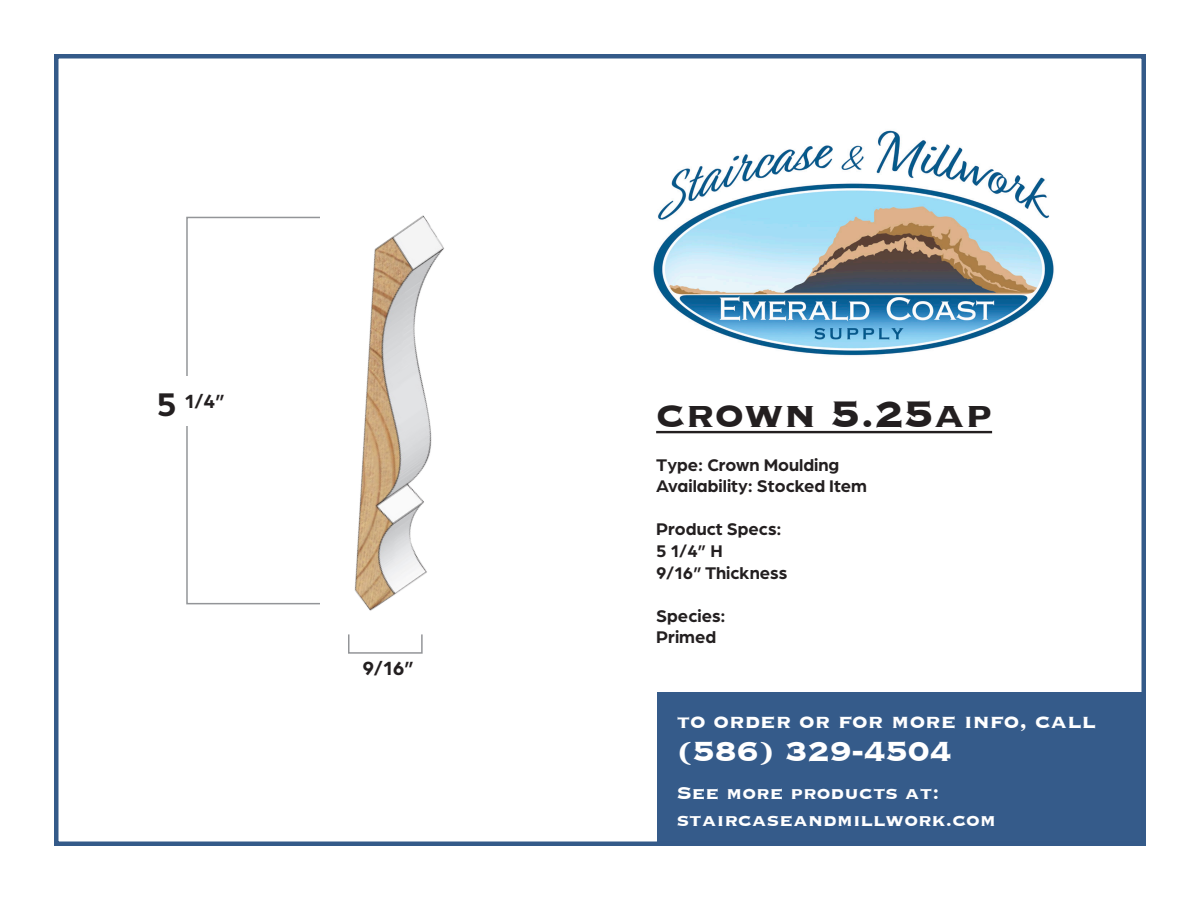
<style>
.page{position:relative;width:1200px;height:900px;background:#fff}
.page>*{position:absolute;margin:0;border:0;box-sizing:border-box;transform-origin:0 0}
.t1{font:700 48px "Copperplate";color:#231f20}
.t2{font:700 36px "Copperplate";color:#fff}
.t3{font:700 25.5px "Copperplate";color:#fff}
.t4{font:700 22.5px "Copperplate";color:#fff}
.t5{font:700 20.4px "Arboria";color:#231f20}
.t6{font:700 18px/21.6px "Arboria";color:#231f20}
.s1{font-size:34.95px}
.s2{font-size:24px}
</style>
<div class="page">
<div style="left:658px;top:693px;width:488px;height:153px;background:#355b8a"></div>
<div style="left:54px;top:54px;width:1092px;height:792px;border:4px solid #345a89"></div>
<hr style="left:656px;top:431px;width:336px;height:2px;background:#231f20">
<img style="left:653px;top:130px;width:401px;height:226px">
<img style="left:186px;top:215px;width:258px;height:439px">
<p class="t5" style="left:157px;top:387px;width:70px"><span class="s1">5</span> 1/4”</p>
<p class="t1" style="left:656px;top:383px;width:337px">crown 5.25ap</p>
<p class="t6" style="left:656px;top:453px;width:185px">Type: Crown Moulding</p>
<p class="t6" style="left:656px;top:474px;width:212px">Availability: Stocked Item</p>
<p class="t6" style="left:656px;top:517px;width:127px">Product Specs:</p>
<p class="t6" style="left:656px;top:539px;width:68px">5 1/4” H</p>
<p class="t6" style="left:656px;top:561px;width:133px">9/16” Thickness</p>
<p class="t6" style="left:656px;top:604px;width:71px">Species:<br>Primed</p>
<p class="t5" style="left:362px;top:654px;width:53px">9/16”</p>
<p class="t3" style="left:677px;top:705px;width:421px"><span class="s2">t</span>o order or for more info, call</p>
<p class="t2" style="left:677px;top:728px;width:276px">(586) 329-4504</p>
<p class="t4" style="left:677px;top:778px;width:264px">See more products at:</p>
<p class="t4" style="left:677px;top:805px;width:321px">staircaseandmillwork.com</p>
</div>
